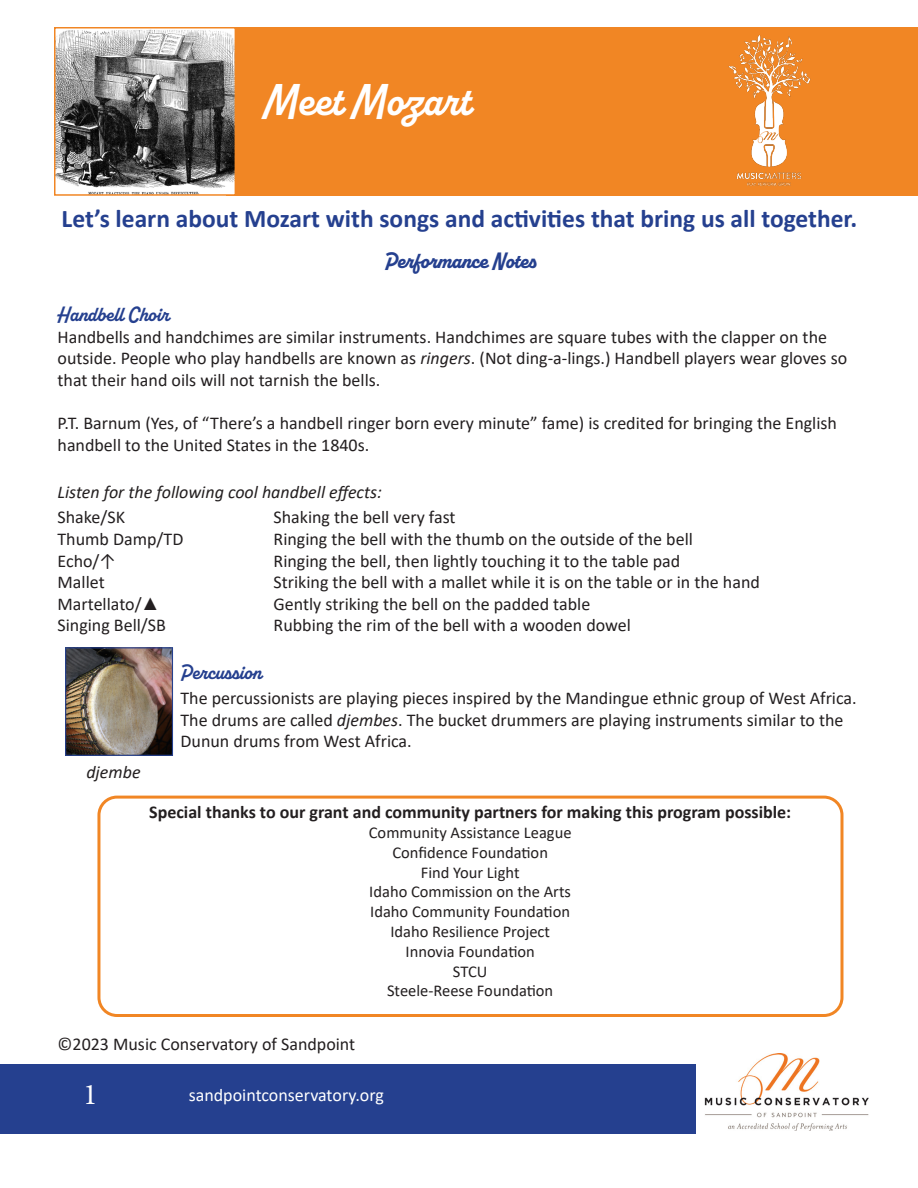
<style>
.page{position:relative;width:918px;height:1188px;background:#fff}
.page>*{position:absolute;margin:0;border:0;box-sizing:border-box;transform-origin:0 0}
.t1{font:700 45px "Alkaline";color:#fff}
.t2{font:30px "Minion Pro";color:#fff}
.t3{font:700 25.5px "Calibri";color:#25408f}
.t4{font:800 22.5px "Alkaline";color:#25408f}
.t5{font:700 21px "Alkaline";color:#25408f}
.t6{font:700 21px "Alkaline";letter-spacing:.025em;color:#25408f}
.t7{font:18px/21.6px "Calibri";color:#231f20}
.t8{font:700 18px "Calibri";color:#231f20}
.t9{font:italic 18px "Calibri";color:#231f20}
.t10{font:18px "Calibri";color:#fff}
.t11{font:16.5px "Calibri";color:#231f20}
.s1{font-style:italic}
.s2{font-family:"Century Gothic"}
</style>
<div class="page">
<div style="left:227px;top:27px;width:691px;height:169px;background:#f18624"></div>
<img style="left:728px;top:35px;width:83px;height:151px">
<div style="left:0;top:1064px;width:696px;height:70px;background:#25408f"></div>
<img style="left:705px;top:1054px;width:164px;height:77px">
<img style="left:57px;top:30px;width:176px;height:163px">
<div style="left:54px;top:27px;width:182px;height:169px;border:2px solid #f18624"></div>
<div style="left:97px;top:796px;width:746px;height:221px;border:3px solid #f18624;border-radius:18px"></div>
<img style="left:67px;top:649px;width:104px;height:105px">
<div style="left:65px;top:647px;width:108px;height:109px;border:1px solid #25408f"></div>
<p class="t1" style="left:265px;top:72px;width:208px">Meet Mozart</p>
<p class="t3" style="left:62px;top:200px;width:797px">Let’s learn about Mozart with songs and activities that bring us all together.</p>
<p class="t4" style="left:385px;top:247px;width:152px">Performance Notes</p>
<p class="t5" style="left:58px;top:301px;width:114px">Handbell Choir</p>
<p class="t7" style="left:58px;top:326px;width:791px">Handbells and handchimes are similar instruments. Handchimes are square tubes with the clapper on the outside. People who play handbells are known as <span class="s1">ringers</span>. (Not ding-a-lings.) Handbell players wear gloves so that their hand oils will not tarnish the bells.</p>
<p class="t7" style="left:58px;top:412px;width:781px">P.T. Barnum (Yes, of “There’s a handbell ringer born every minute” fame) is credited for bringing the English handbell to the United States in the 1840s.</p>
<p class="t9" style="left:58px;top:479px;width:326px">Listen for the following cool handbell effects:</p>
<p class="t7" style="left:58px;top:506px;width:69px">Shake/SK</p>
<p class="t7" style="left:274px;top:506px;width:184px">Shaking the bell very fast</p>
<p class="t7" style="left:58px;top:528px;width:127px">Thumb Damp/TD</p>
<p class="t7" style="left:274px;top:528px;width:421px">Ringing the bell with the thumb on the outside of the bell</p>
<p class="t7" style="left:58px;top:549px;width:60px">Echo/↑</p>
<p class="t7" style="left:274px;top:549px;width:408px">Ringing the bell, then lightly touching it to the table pad</p>
<p class="t7" style="left:58px;top:571px;width:49px">Mallet</p>
<p class="t7" style="left:274px;top:571px;width:488px">Striking the bell with a mallet while it is on the table or in the hand</p>
<p class="t7" style="left:58px;top:593px;width:103px">Martellato/<span class="s2">▲</span></p>
<p class="t7" style="left:274px;top:593px;width:318px">Gently striking the bell on the padded table</p>
<p class="t7" style="left:58px;top:614px;width:110px">Singing Bell/SB</p>
<p class="t7" style="left:274px;top:614px;width:359px">Rubbing the rim of the bell with a wooden dowel</p>
<p class="t6" style="left:181px;top:659px;width:83px">Percussion</p>
<p class="t7" style="left:181px;top:687px;width:678px">The percussionists are playing pieces inspired by the Mandingue ethnic group of West Africa.<br>The drums are called <span class="s1">djembes</span>. The bucket drummers are playing instruments similar to the<br>Dunun drums from West Africa.</p>
<p class="t9" style="left:86px;top:759px;width:56px">djembe</p>
<p class="t8" style="left:149px;top:799px;width:644px">Special thanks to our grant and community partners for making this program possible:</p>
<p class="t11" style="left:369px;top:821px;width:204px">Community Assistance League</p>
<p class="t11" style="left:392px;top:841px;width:157px">Confidence Foundation</p>
<p class="t11" style="left:421px;top:861px;width:100px">Find Your Light</p>
<p class="t11" style="left:369px;top:880px;width:203px">Idaho Commission on the Arts</p>
<p class="t11" style="left:370px;top:900px;width:201px">Idaho Community Foundation</p>
<p class="t11" style="left:390px;top:920px;width:161px">Idaho Resilience Project</p>
<p class="t11" style="left:406px;top:940px;width:131px">Innovia Foundation</p>
<p class="t11" style="left:453px;top:960px;width:36px">STCU</p>
<p class="t11" style="left:387px;top:979px;width:168px">Steele-Reese Foundation</p>
<p class="t7" style="left:58px;top:1033px;width:299px">©2023 Music Conservatory of Sandpoint</p>
<p class="t2" style="left:83px;top:1074px;width:16px">1</p>
<p class="t10" style="left:189px;top:1082px;width:197px">sandpointconservatory.org</p>
</div>
